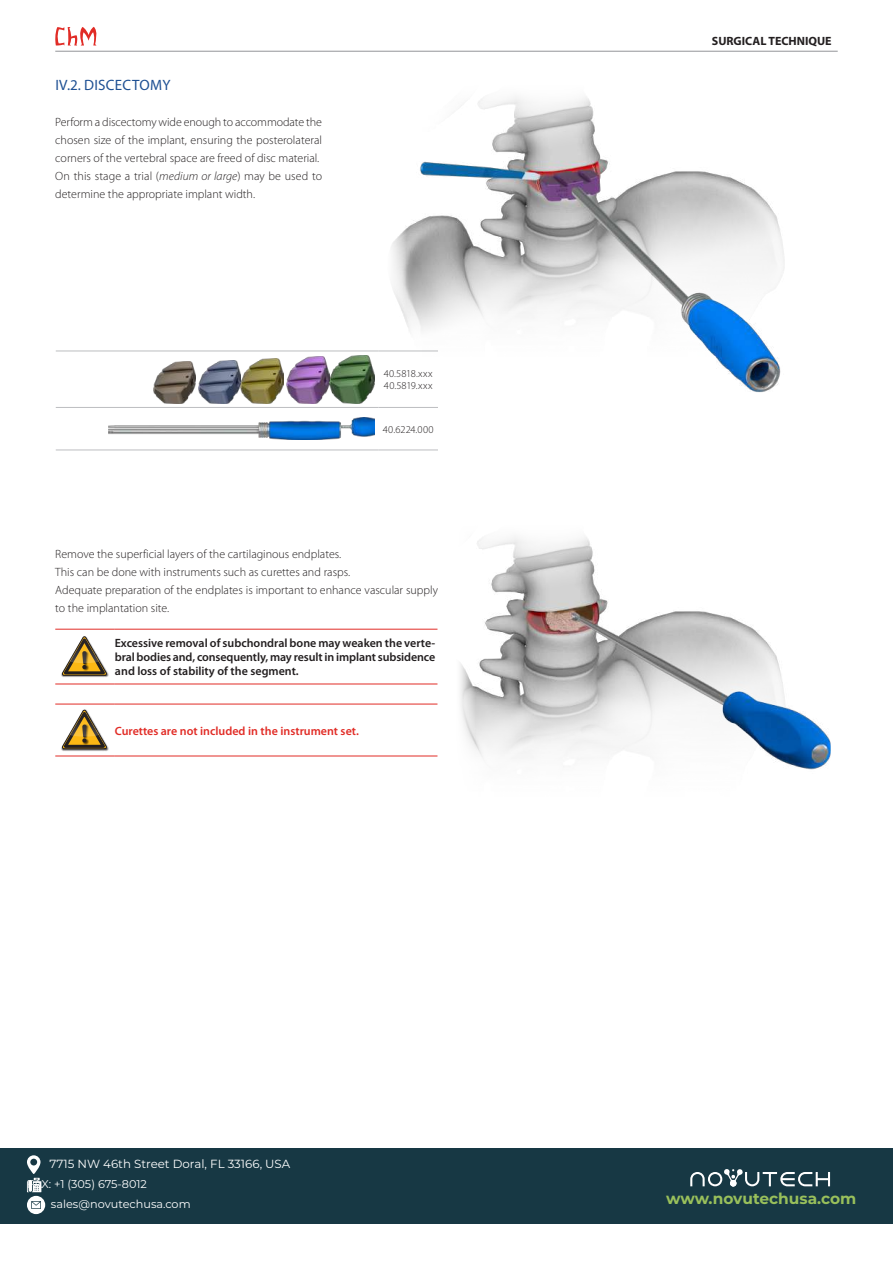
<style>
.page{position:relative;width:893px;height:1263px;background:#fff}
.page>*{position:absolute;margin:0;border:0;box-sizing:border-box;transform-origin:0 0}
.t1{font:700 15.45px "Montserrat";color:#99c05b}
.t2{font:15px "Myriad Pro";letter-spacing:.02em;color:#1e5093}
.t3{font:300 12px/18px "Myriad Pro";color:#231f20}
.t4{font:600 12px/14.4px "Myriad Pro";color:#231f20;text-align:justify}
.t5{font:600 12px "Myriad Pro";color:#e12c26}
.t6{font:700 12px "Myriad Pro";color:#231f20}
.t7{font:11.85px "Montserrat";color:#fff}
.t8{font:11.25px/20.2px "Montserrat";color:#fff}
.t9{font:300 10.5px/12.6px "Myriad Pro";letter-spacing:.015em;color:#231f20}
.s1{font-style:italic}
</style>
<div class="page">
<img style="left:460px;top:537px;width:371px;height:233px">
<img style="left:366px;top:97px;width:419px;height:296px">
<hr style="left:56px;top:351px;width:322px;height:1px;background:#bcbdc0">
<hr style="left:56px;top:407px;width:322px;height:1px;background:#bcbdc0">
<hr style="left:378px;top:351px;width:60px;height:1px;background:#bcbdc0">
<hr style="left:378px;top:407px;width:60px;height:1px;background:#bcbdc0">
<hr style="left:378px;top:450px;width:60px;height:1px;background:#bcbdc0">
<hr style="left:56px;top:450px;width:322px;height:1px;background:#bcbdc0">
<img style="left:153px;top:362px;width:43px;height:41px">
<img style="left:198px;top:361px;width:43px;height:42px">
<img style="left:241px;top:359px;width:43px;height:44px">
<img style="left:286px;top:357px;width:44px;height:46px">
<img style="left:330px;top:355px;width:44px;height:48px">
<img style="left:109px;top:418px;width:265px;height:22px">
<svg style="left:55px;top:27px;width:41px;height:19px"></svg>
<hr style="left:55px;top:51px;width:783px;height:1px;background:#939598">
<hr style="left:115px;top:629px;width:322px;height:1px;background:#e12c26">
<hr style="left:115px;top:684px;width:322px;height:1px;background:#e12c26">
<hr style="left:55px;top:629px;width:60px;height:1px;background:#e12c26">
<hr style="left:55px;top:684px;width:60px;height:1px;background:#e12c26">
<svg style="left:61px;top:636px;width:48px;height:41px"></svg>
<hr style="left:55px;top:704px;width:60px;height:1px;background:#e12c26">
<hr style="left:55px;top:756px;width:60px;height:1px;background:#e12c26">
<hr style="left:115px;top:704px;width:322px;height:1px;background:#e12c26">
<hr style="left:115px;top:756px;width:322px;height:1px;background:#e12c26">
<img style="left:62px;top:750px;width:46px;height:1px">
<svg style="left:61px;top:709px;width:48px;height:41px"></svg>
<div style="left:0;top:1148px;width:893px;height:75px;background:#173844"></div>
<svg style="left:27px;top:1155px;width:267px;height:69px"></svg>
<svg style="left:690px;top:1169px;width:140px;height:17px"></svg>
<p class="t2" style="left:55px;top:76px;width:117px">IV.2. DISCECTOMY</p>
<p class="t3" style="left:55px;top:113px;width:268px">Perform a discectomy wide enough to accommodate the chosen size of the implant, ensuring the posterolateral corners of the vertebral space are freed of disc material.<br>On this stage a trial (<span class="s1">medium or large</span>) may be used to determine the appropriate implant width.</p>
<p class="t9" style="left:384px;top:367px;width:51px">40.5818.xxx<br>40.5819.xxx</p>
<p class="t9" style="left:383px;top:423px;width:52px">40.6224.000</p>
<p class="t3" style="left:55px;top:545px;width:384px">Remove the superficial layers of the cartilaginous endplates.<br>This can be done with instruments such as curettes and rasps.<br>Adequate preparation of the endplates is important to enhance vascular supply to the implantation site.</p>
<p class="t4" style="left:115px;top:635px;width:322px">Excessive removal of subchondral bone may weaken the verte&shy;bral bodies and, consequently, may result in implant subsidence and loss of stability of the segment.</p>
<p class="t5" style="left:115px;top:723px;width:245px">Curettes are not included in the instrument set.</p>
<p class="t7" style="left:50px;top:1156px;width:242px">7715 NW 46th Street Doral, FL 33166, USA</p>
<p class="t8" style="left:51px;top:1173px;width:141px;text-indent:-24px">FAX: +1 (305) 675-8012 sales@novutechusa.com</p>
<p class="t6" style="left:712px;top:33px;width:121px">SURGICAL TECHNIQUE</p>
<p class="t1" style="left:666px;top:1187px;width:192px">www.novutechusa.com</p>
</div>
